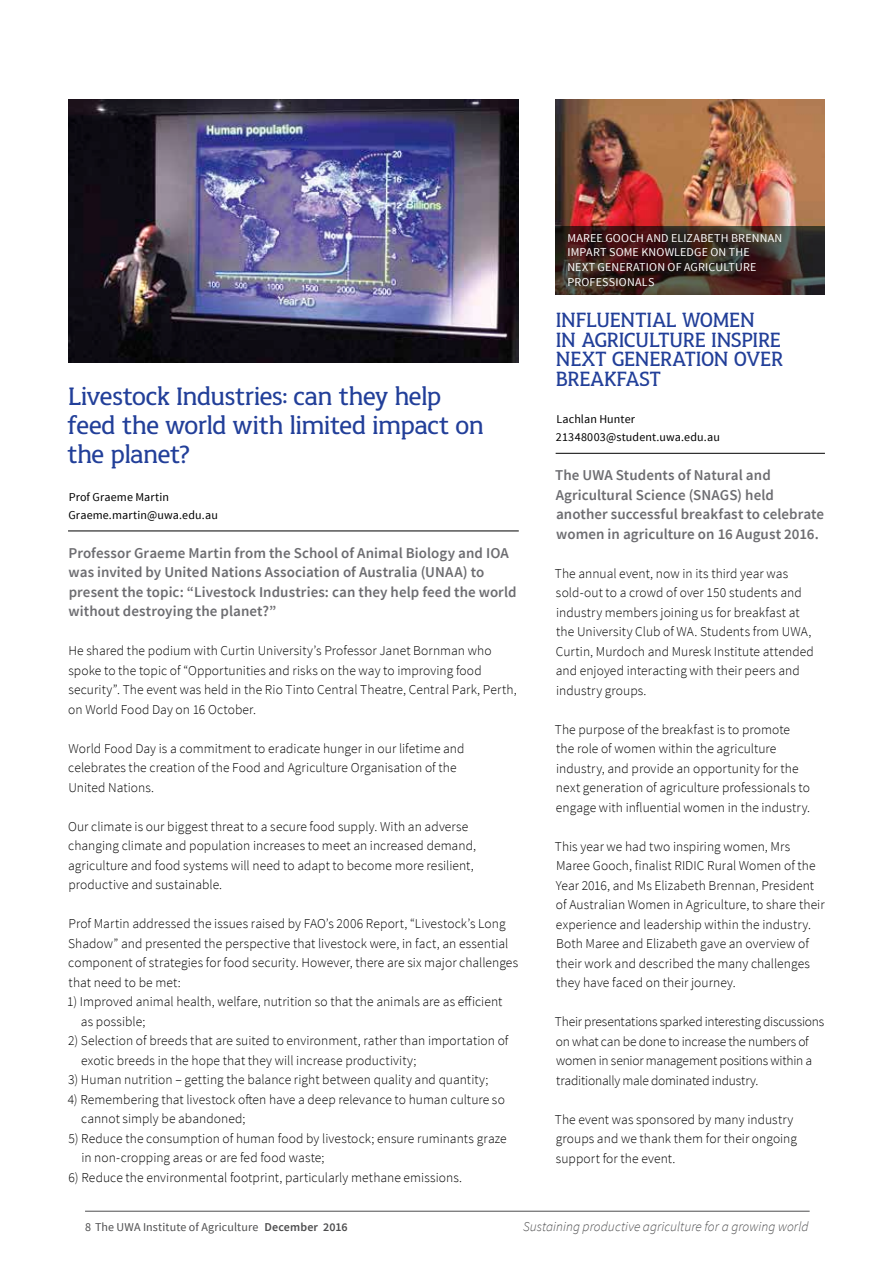
<style>
.page{position:relative;width:893px;height:1263px;background:#fff}
.page>*{position:absolute;margin:0;border:0;box-sizing:border-box;transform-origin:0 0}
.t1{font:27px/29.2px "UWA";letter-spacing:-.01em;color:#223f99}
.t2{font:22.2px/19.5px "UWA";letter-spacing:-.005em;color:#223f99}
.t3{font:600 15px/19.5px "Source Sans Pro";letter-spacing:.005em;color:#6d6d71}
.t4{font:300 13.5px/19.5px "Source Sans Pro";letter-spacing:.005em;color:#000}
.t5{font:300 13.5px/19.5px "Source Sans Pro";letter-spacing:-.015em;color:#000}
.t6{font:italic 300 13.5px "Source Sans Pro";color:#4d4d4e}
.t7{font:12px/14.7px "Source Sans Pro";letter-spacing:.015em;color:#fff}
.t8{font:12px/18px "Source Sans Pro";letter-spacing:.01em;color:#000}
.t9{font:12px "Source Sans Pro";letter-spacing:.01em;color:#4d4d4e}
.s1{font-weight:600}
</style>
<div class="page">
<hr style="left:85px;top:1211px;width:725px;height:1px;background:#4d4d4e">
<img style="left:68px;top:100px;width:451px;height:263px">
<hr style="left:68px;top:530px;width:451px;height:1px;background:#000">
<hr style="left:556px;top:453px;width:269px;height:1px;background:#000">
<img style="left:556px;top:100px;width:269px;height:126px">
<svg style="left:556px;top:226px;width:269px;height:69px;background:#3b2722"></svg>
<h1 class="t1" style="left:67px;top:382px;width:418px">Livestock Industries: can they help feed the world with limited impact on the planet?</h1>
<p class="t8" style="left:68px;top:488px;width:151px">Prof Graeme Martin<br>Graeme.martin@uwa.edu.au</p>
<p class="t3" style="left:69px;top:543px;width:450px">Professor Graeme Martin from the School of Animal Biology and IOA was invited by United Nations Association of Australia (UNAA) to present the topic: “Livestock Industries: can they help feed the world without destroying the planet?”</p>
<p class="t4" style="left:68px;top:641px;width:450px">He shared the podium with Curtin University’s Professor Janet Bornman who spoke to the topic of “Opportunities and risks on the way to improving food security”. The event was held in the Rio Tinto Central Theatre, Central Park, Perth, on World Food Day on 16 October.</p>
<p class="t4" style="left:68px;top:739px;width:398px">World Food Day is a commitment to eradicate hunger in our lifetime and celebrates the creation of the Food and Agriculture Organisation of the<br>United Nations.</p>
<p class="t4" style="left:68px;top:817px;width:409px">Our climate is our biggest threat to a secure food supply. With an adverse changing climate and population increases to meet an increased demand, agriculture and food systems will need to adapt to become more resilient, productive and sustainable.</p>
<p class="t4" style="left:68px;top:914px;width:452px">Prof Martin addressed the issues raised by FAO’s 2006 Report, “Livestock’s Long Shadow” and presented the perspective that livestock were, in fact, an essential component of strategies for food security. However, there are six major challenges that need to be met:</p>
<p class="t4" style="left:81px;top:992px;width:423px;text-indent:-14px">1) Improved animal health, welfare, nutrition so that the animals are as efficient as possible;</p>
<p class="t4" style="left:81px;top:1031px;width:429px;text-indent:-13px">2) Selection of breeds that are suited to environment, rather than importation of exotic breeds in the hope that they will increase productivity;</p>
<p class="t4" style="left:68px;top:1070px;width:422px">3) Human nutrition – getting the balance right between quality and quantity;</p>
<p class="t4" style="left:81px;top:1090px;width:425px;text-indent:-13px">4) Remembering that livestock often have a deep relevance to human culture so cannot simply be abandoned;</p>
<p class="t4" style="left:81px;top:1129px;width:427px;text-indent:-13px">5) Reduce the consumption of human food by livestock; ensure ruminants graze in non-cropping areas or are fed food waste;</p>
<p class="t4" style="left:69px;top:1168px;width:395px">6) Reduce the environmental footprint, particularly methane emissions.</p>
<p class="t7" style="left:567px;top:231px;width:216px">MAREE GOOCH AND ELIZABETH BRENNAN<br>IMPART SOME KNOWLEDGE ON THE<br>NEXT GENERATION OF AGRICULTURE<br>PROFESSIONALS</p>
<h2 class="t2" style="left:556px;top:310px;width:229px">INFLUENTIAL WOMEN<br>IN AGRICULTURE INSPIRE<br>NEXT GENERATION OVER<br>BREAKFAST</h2>
<p class="t8" style="left:556px;top:410px;width:165px">Lachlan Hunter<br>21348003@student.uwa.edu.au</p>
<p class="t3" style="left:555px;top:466px;width:271px">The UWA Students of Natural and Agricultural Science (SNAGS) held another successful breakfast to celebrate women in agriculture on 16 August 2016.</p>
<p class="t4" style="left:555px;top:564px;width:261px">The annual event, now in its third year was sold-out to a crowd of over 150 students and industry members joining us for breakfast at the University Club of WA. Students from UWA, Curtin, Murdoch and Muresk Institute attended and enjoyed interacting with their peers and industry groups.</p>
<p class="t4" style="left:555px;top:719px;width:257px">The purpose of the breakfast is to promote the role of women within the agriculture industry, and provide an opportunity for the next generation of agriculture professionals to engage with influential women in the industry.</p>
<p class="t4" style="left:555px;top:836px;width:271px">This year we had two inspiring women, Mrs Maree Gooch, finalist RIDIC Rural Women of the Year 2016, and Ms Elizabeth Brennan, President of Australian Women in Agriculture, to share their experience and leadership within the industry.<br>Both Maree and Elizabeth gave an overview of their work and described the many challenges they have faced on their journey.</p>
<p class="t5" style="left:555px;top:1012px;width:271px">Their presentations sparked interesting discussions on what can be done to increase the numbers of women in senior management positions within a traditionally male dominated industry.</p>
<p class="t4" style="left:555px;top:1109px;width:244px">The event was sponsored by many industry groups and we thank them for their ongoing support for the event.</p>
<p class="t9" style="left:85px;top:1219px;width:264px">8 The UWA Institute of Agriculture <span class="s1">December 2016</span></p>
<p class="t6" style="left:523px;top:1218px;width:287px">Sustaining productive agriculture for a growing world</p>
</div>
